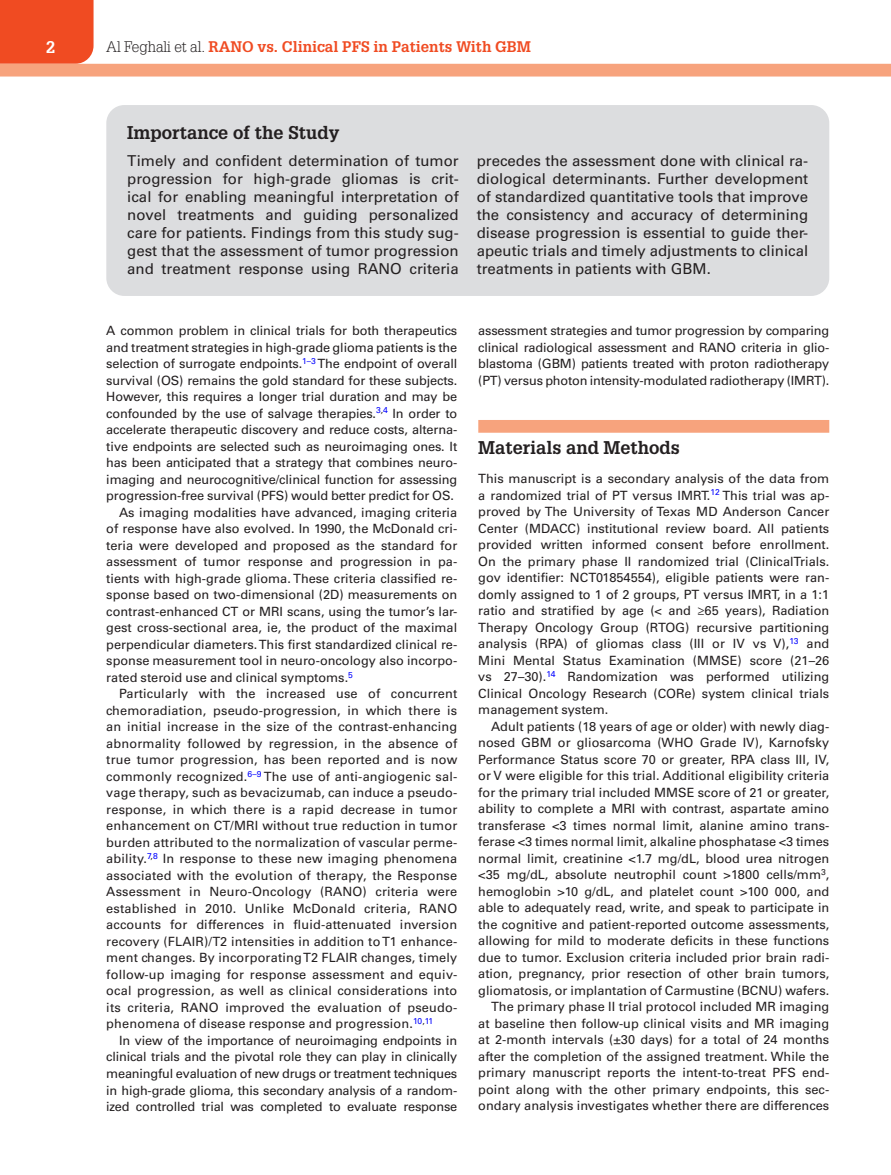
<style>
.page{position:relative;width:891px;height:1175px;background:#fff}
.page>*{position:absolute;margin:0;border:0;box-sizing:border-box;transform-origin:0 0}
.t1{font:700 18px "Glypha LT Std";color:#231f20}
.t2{font:700 16.5px "Glypha LT Std";color:#fff}
.t3{font:15px/18px "Univers LT Std";color:#231f20;text-align:justify}
.t4{font:700 15px "Glypha LT Std";color:#f04b22}
.t5{font:12.75px/16.5px "Univers LT Std";color:#231f20;text-align:justify}
.s1{font-weight:300;color:#231f20}
</style>
<div class="page">
<div style="left:0;top:0;width:94px;height:64px;background:#f04b22"></div>
<div style="left:0;top:64px;width:891px;height:12px;background:#f7a37d"></div>
<div style="left:478px;top:420px;width:351px;height:13px;background:#f7a37d"></div>
<div style="left:106px;top:105px;width:723px;height:191px;background:#dcdddf;border-radius:18px"></div>
<p class="t2" style="left:46px;top:37px;width:11px">2</p>
<p class="t4" style="left:106px;top:37px;width:426px"><span class="s1">Al Feghali et al.</span> RANO vs. Clinical PFS in Patients With GBM</p>
<h1 class="t1" style="left:127px;top:121px;width:214px">Importance of the Study</h1>
<p class="t3" style="left:127px;top:152px;width:333px">Timely and confident determination of tumor progression for high-grade gliomas is crit&shy;ical for enabling meaningful interpretation of novel treatments and guiding personalized care for patients. Findings from this study sug&shy;gest that the assessment of tumor progression and treatment response using RANO criteria</p>
<p class="t3" style="left:477px;top:152px;width:333px">precedes the assessment done with clinical ra&shy;diological determinants. Further development of standardized quantitative tools that improve the consistency and accuracy of determining disease progression is essential to guide ther&shy;apeutic trials and timely adjustments to clinical treatments in patients with GBM.</p>
<p class="t5" style="left:106px;top:322px;width:353px">A common problem in clinical trials for both therapeutics</p>
<p class="t5" style="left:106px;top:339px;width:352px">and treatment strategies in high-grade glioma patients is the</p>
<p class="t5" style="left:106px;top:355px;width:353px">selection of surrogate endpoints.<sup>1–3</sup> The endpoint of overall</p>
<p class="t5" style="left:106px;top:372px;width:352px">survival (OS) remains the gold standard for these subjects.</p>
<p class="t5" style="left:106px;top:388px;width:352px">However, this requires a longer trial duration and may be</p>
<p class="t5" style="left:106px;top:405px;width:352px">confounded by the use of salvage therapies.<sup>3</sup><sup>,</sup><sup>4</sup> In order to</p>
<p class="t5" style="left:106px;top:421px;width:352px">accelerate therapeutic discovery and reduce costs, alterna-</p>
<p class="t5" style="left:106px;top:438px;width:353px">tive endpoints are selected such as neuroimaging ones. It</p>
<p class="t5" style="left:106px;top:454px;width:353px">has been anticipated that a strategy that combines neuro-</p>
<p class="t5" style="left:106px;top:471px;width:352px">imaging and neurocognitive/clinical function for assessing</p>
<p class="t5" style="left:106px;top:487px;width:349px">progression-free survival (PFS) would better predict for OS.</p>
<p class="t5" style="left:119px;top:504px;width:340px">As imaging modalities have advanced, imaging criteria</p>
<p class="t5" style="left:106px;top:520px;width:353px">of response have also evolved. In 1990, the McDonald cri-</p>
<p class="t5" style="left:106px;top:537px;width:352px">teria were developed and proposed as the standard for</p>
<p class="t5" style="left:106px;top:553px;width:353px">assessment of tumor response and progression in pa-</p>
<p class="t5" style="left:106px;top:570px;width:353px">tients with high-grade glioma. These criteria classified re-</p>
<p class="t5" style="left:106px;top:586px;width:353px">sponse based on two-dimensional (2D) measurements on</p>
<p class="t5" style="left:106px;top:603px;width:352px">contrast-enhanced CT or MRI scans, using the tumor’s lar-</p>
<p class="t5" style="left:106px;top:619px;width:352px">gest cross-sectional area, ie, the product of the maximal</p>
<p class="t5" style="left:106px;top:636px;width:353px">perpendicular diameters. This first standardized clinical re-</p>
<p class="t5" style="left:106px;top:652px;width:353px">sponse measurement tool in neuro-oncology also incorpo-</p>
<p class="t5" style="left:106px;top:669px;width:248px">rated steroid use and clinical symptoms.<sup>5</sup></p>
<p class="t5" style="left:119px;top:685px;width:340px">Particularly with the increased use of concurrent</p>
<p class="t5" style="left:106px;top:702px;width:353px">chemoradiation, pseudo-progression, in which there is</p>
<p class="t5" style="left:106px;top:718px;width:353px">an initial increase in the size of the contrast-enhancing</p>
<p class="t5" style="left:106px;top:735px;width:353px">abnormality followed by regression, in the absence of</p>
<p class="t5" style="left:106px;top:751px;width:353px">true tumor progression, has been reported and is now</p>
<p class="t5" style="left:106px;top:768px;width:353px">commonly recognized.<sup>6–9</sup> The use of anti-angiogenic sal-</p>
<p class="t5" style="left:106px;top:784px;width:352px">vage therapy, such as bevacizumab, can induce a pseudo-</p>
<p class="t5" style="left:106px;top:801px;width:353px">response, in which there is a rapid decrease in tumor</p>
<p class="t5" style="left:106px;top:817px;width:353px">enhancement on CT/MRI without true reduction in tumor</p>
<p class="t5" style="left:106px;top:834px;width:352px">burden attributed to the normalization of vascular perme-</p>
<p class="t5" style="left:106px;top:850px;width:352px">ability.<sup>7</sup><sup>,</sup><sup>8</sup> In response to these new imaging phenomena</p>
<p class="t5" style="left:106px;top:867px;width:352px">associated with the evolution of therapy, the Response</p>
<p class="t5" style="left:106px;top:883px;width:352px">Assessment in Neuro-Oncology (RANO) criteria were</p>
<p class="t5" style="left:106px;top:900px;width:352px">established in 2010. Unlike McDonald criteria, RANO</p>
<p class="t5" style="left:106px;top:916px;width:352px">accounts for differences in fluid-attenuated inversion</p>
<p class="t5" style="left:106px;top:933px;width:353px">recovery (FLAIR)/T2 intensities in addition to T1 enhance-</p>
<p class="t5" style="left:106px;top:949px;width:353px">ment changes. By incorporating T2 FLAIR changes, timely</p>
<p class="t5" style="left:106px;top:966px;width:352px">follow-up imaging for response assessment and equiv-</p>
<p class="t5" style="left:106px;top:982px;width:353px">ocal progression, as well as clinical considerations into</p>
<p class="t5" style="left:106px;top:999px;width:353px">its criteria, RANO improved the evaluation of pseudo-</p>
<p class="t5" style="left:106px;top:1015px;width:329px">phenomena of disease response and progression.<sup>10</sup><sup>,</sup><sup>11</sup></p>
<p class="t5" style="left:119px;top:1032px;width:340px">In view of the importance of neuroimaging endpoints in</p>
<p class="t5" style="left:106px;top:1048px;width:353px">clinical trials and the pivotal role they can play in clinically</p>
<p class="t5" style="left:106px;top:1065px;width:353px">meaningful evaluation of new drugs or treatment techniques</p>
<p class="t5" style="left:106px;top:1081px;width:352px">in high-grade glioma, this secondary analysis of a random-</p>
<p class="t5" style="left:106px;top:1098px;width:352px">ized controlled trial was completed to evaluate response</p>
<p class="t5" style="left:478px;top:322px;width:353px">assessment strategies and tumor progression by comparing clinical radiological assessment and RANO criteria in glio&shy;blastoma (GBM) patients treated with proton radiotherapy (PT) versus photon intensity-modulated radiotherapy (IMRT).</p>
<h1 class="t1" style="left:478px;top:436px;width:203px">Materials and Methods</h1>
<p class="t5" style="left:478px;top:470px;width:353px">This manuscript is a secondary analysis of the data from a randomized trial of PT versus IMRT.<sup>12</sup> This trial was ap&shy;proved by The University of Texas MD Anderson Cancer Center (MDACC) institutional review board. All patients provided written informed consent before enrollment.<br>On the primary phase II randomized trial (ClinicalTrials. gov identifier: NCT01854554), eligible patients were ran&shy;domly assigned to 1 of 2 groups, PT versus IMRT, in a 1:1 ratio and stratified by age (&lt; and ≥65 years), Radiation Therapy Oncology Group (RTOG) recursive partitioning analysis (RPA) of gliomas class (III or IV vs V),<sup>13</sup> and Mini Mental Status Examination (MMSE) score (21–26 vs 27–30).<sup>14</sup> Randomization was performed utilizing Clinical Oncology Research (CORe) system clinical trials management system.</p>
<p class="t5" style="left:478px;top:718px;width:353px;text-align:right">Adult patients (18 years of age or older) with newly diag&shy;nosed GBM or gliosarcoma (WHO Grade IV), Karnofsky Performance Status score 70 or greater, RPA class III, IV, or V were eligible for this trial. Additional eligibility criteria for the primary trial included MMSE score of 21 or greater, ability to complete a MRI with contrast, aspartate amino transferase &lt;3 times normal limit, alanine amino trans&shy;ferase &lt;3 times normal limit, alkaline phosphatase &lt;3 times normal limit, creatinine &lt;1.7 mg/dL, blood urea nitrogen &lt;35 mg/dL, absolute neutrophil count &gt;1800 cells/mm<sup>3</sup>, hemoglobin &gt;10 g/dL, and platelet count &gt;100 000, and able to adequately read, write, and speak to participate in the cognitive and patient-reported outcome assessments, allowing for mild to moderate deficits in these functions due to tumor. Exclusion criteria included prior brain radi&shy;ation, pregnancy, prior resection of other brain tumors, gliomatosis, or implantation of Carmustine (BCNU) wafers.<br>The primary phase II trial protocol included MR imaging at baseline then follow-up clinical visits and MR imaging at 2-month intervals (±30 days) for a total of 24 months after the completion of the assigned treatment. While the primary manuscript reports the intent-to-treat PFS end&shy;point along with the other primary endpoints, this sec&shy;ondary analysis investigates whether there are differences</p>
</div>
